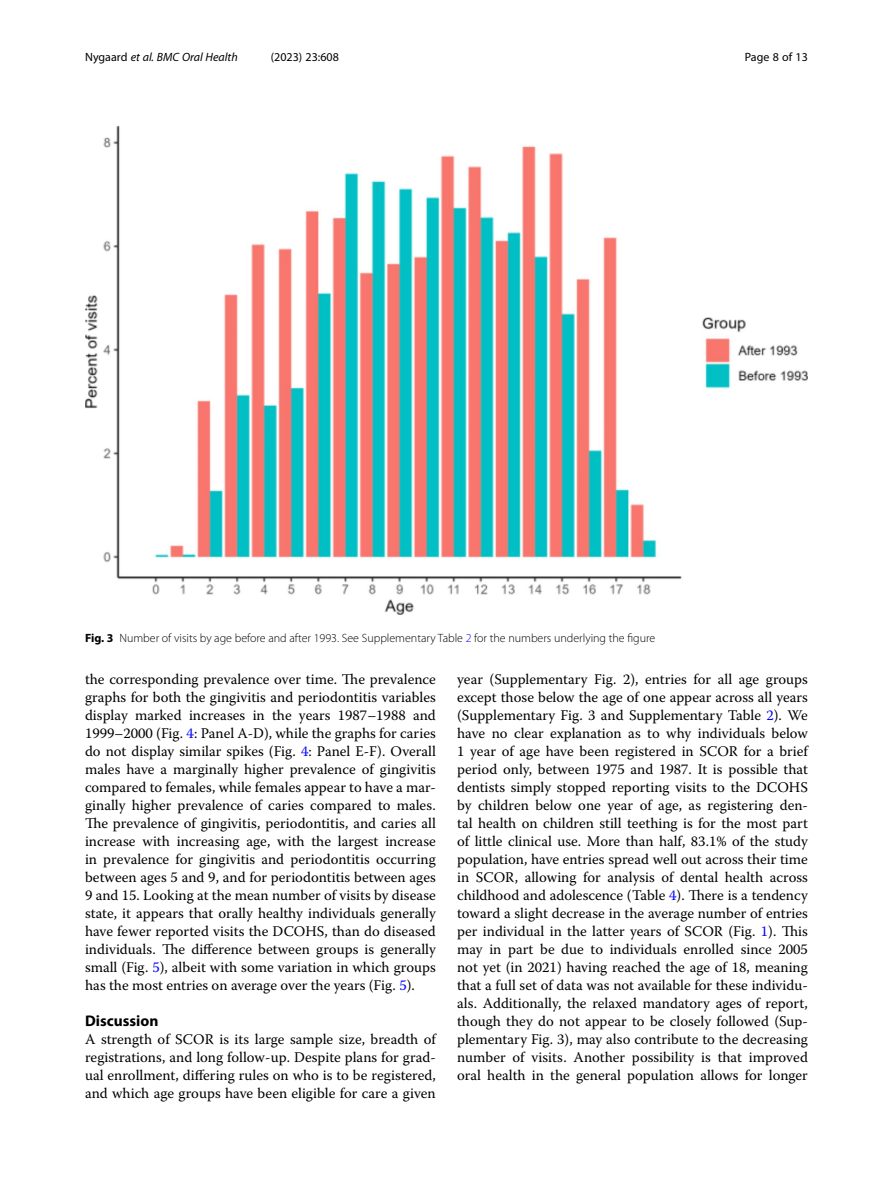
<style>
.page{position:relative;width:893px;height:1191px;background:#fff}
.page>*{position:absolute;margin:0;border:0;box-sizing:border-box;transform-origin:0 0}
.Head_1{font:700 15.45px "Myriad Pro";color:#000}
.Body_Text{font:14.7px/18px "Warnock Pro";color:#000;text-align:justify}
.Figure_Caption{font:300 12px "Myriad Pro";color:#000}
.t1{font:italic 12px "Myriad Pro";color:#000}
.t2{font:12px "Myriad Pro";color:#000}
.s1{font-style:normal}
.s2{font-weight:700}
.s3{color:#00f}
</style>
<div class="page">
<img style="left:85px;top:126px;width:723px;height:489px">
<p class="t1" style="left:85px;top:50px;width:154px"><span class="s1">Nygaard</span> et al. BMC Oral Health</p>
<p class="t2" style="left:271px;top:50px;width:70px">(2023) 23:608</p>
<p class="t2" style="left:745px;top:50px;width:65px">Page 8 of 13</p>
<p class="Figure_Caption" style="left:85px;top:631px;width:572px"><span class="s2">Fig. 3</span> Number of visits by age before and after 1993. See Supplementary Table <span class="s3">2</span> for the numbers underlying the figure</p>
<p class="Body_Text" style="left:85px;top:670px;width:352px">the corresponding prevalence over time. The prevalence graphs for both the gingivitis and periodontitis variables display marked increases in the years 1987–1988 and 1999–2000 (Fig. <span class="s3">4</span>: Panel A-D), while the graphs for caries do not display similar spikes (Fig. <span class="s3">4</span>: Panel E-F). Overall males have a marginally higher prevalence of gingivitis compared to females, while females appear to have a mar&shy;ginally higher prevalence of caries compared to males.<br>The prevalence of gingivitis, periodontitis, and caries all increase with increasing age, with the largest increase in prevalence for gingivitis and periodontitis occurring between ages 5 and 9, and for periodontitis between ages 9 and 15. Looking at the mean number of visits by disease state, it appears that orally healthy individuals generally have fewer reported visits the DCOHS, than do diseased individuals. The difference between groups is generally small (Fig. <span class="s3">5</span>), albeit with some variation in which groups has the most entries on average over the years (Fig. <span class="s3">5</span>).</p>
<p class="Head_1" style="left:85px;top:1011px;width:75px">Discussion</p>
<p class="Body_Text" style="left:85px;top:1030px;width:352px">A strength of SCOR is its large sample size, breadth of registrations, and long follow-up. Despite plans for grad&shy;ual enrollment, differing rules on who is to be registered, and which age groups have been eligible for care a given</p>
<p class="Body_Text" style="left:457px;top:670px;width:352px">year (Supplementary Fig. 2), entries for all age groups except those below the age of one appear across all years (Supplementary Fig. 3 and Supplementary Table <span class="s3">2</span>). We have no clear explanation as to why individuals below 1 year of age have been registered in SCOR for a brief period only, between 1975 and 1987. It is possible that dentists simply stopped reporting visits to the DCOHS by children below one year of age, as registering den&shy;tal health on children still teething is for the most part of little clinical use. More than half, 83.1% of the study population, have entries spread well out across their time in SCOR, allowing for analysis of dental health across childhood and adolescence (Table <span class="s3">4</span>). There is a tendency toward a slight decrease in the average number of entries per individual in the latter years of SCOR (Fig. <span class="s3">1</span>). This may in part be due to individuals enrolled since 2005 not yet (in 2021) having reached the age of 18, meaning that a full set of data was not available for these individu&shy;als. Additionally, the relaxed mandatory ages of report, though they do not appear to be closely followed (Sup&shy;plementary Fig. 3), may also contribute to the decreasing number of visits. Another possibility is that improved oral health in the general population allows for longer</p>
</div>
